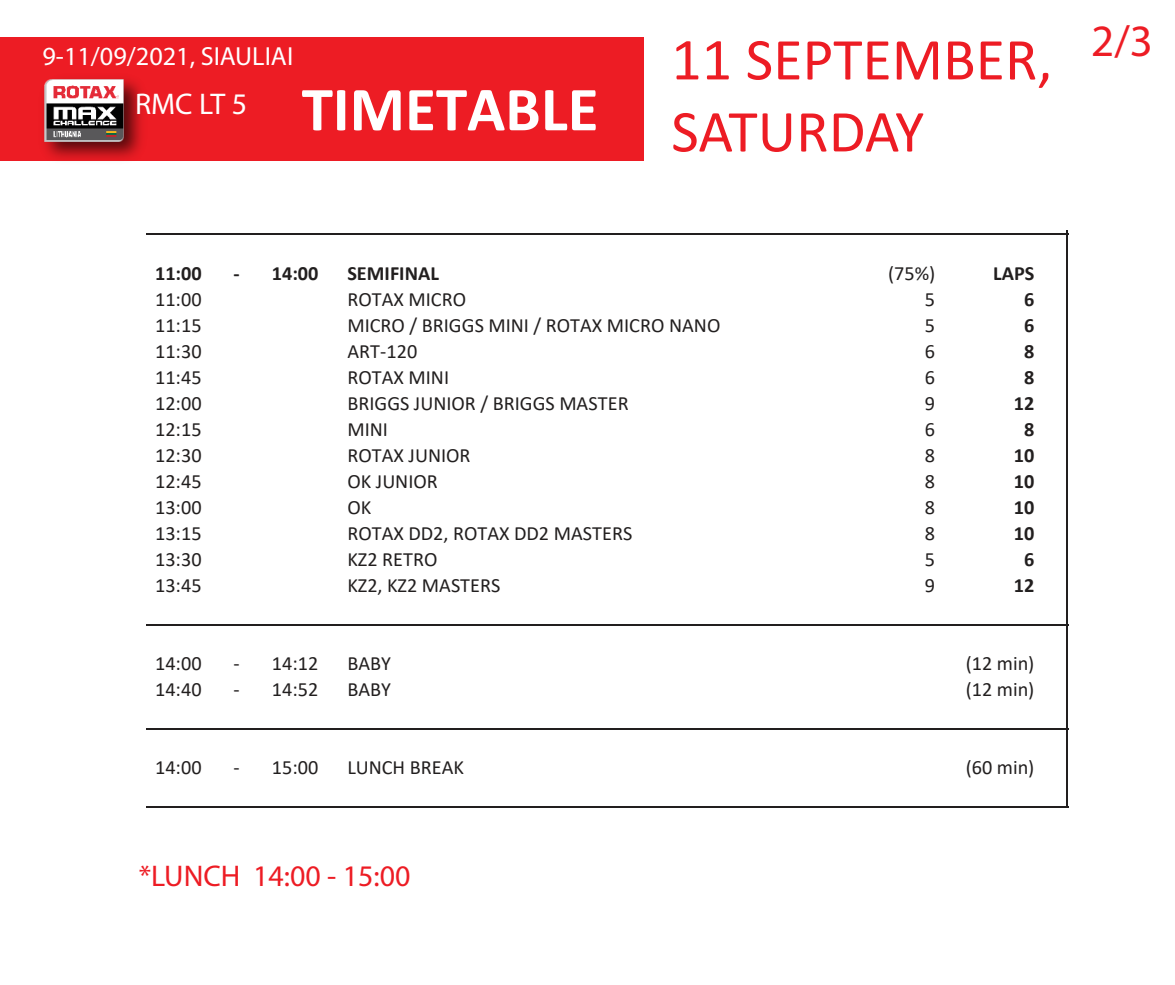
<style>
.page{position:relative;width:1175px;height:985px;background:#fff}
.page>*{position:absolute;margin:0;border:0;box-sizing:border-box;transform-origin:0 0}
.t1{font:700 63.38px "Calibri";color:#fff}
.t2{font:60px/72px "Calibri";color:#ed1c24}
.t3{font:45px "Myriad Pro";color:#ed1c24}
.t4{font:30px "Myriad Pro";color:#ed1c24}
.t5{font:30px "Myriad Pro";color:#fff}
.t6{font:26.25px "Myriad Pro";color:#fff}
.t7{font:20.25px "Calibri";color:#221f1f}
.t8{font:700 20.25px "Calibri";color:#221f1f}
</style>
<div class="page">
<div style="left:0;top:37px;width:643px;height:124px;background:#ed1c24"></div>
<img style="left:44px;top:79px;width:98px;height:80px">
<img style="left:44px;top:80px;width:80px;height:61px">
<hr style="left:1066px;top:231px;width:2px;height:577px;background:#221f1f">
<hr style="left:146px;top:233px;width:922px;height:2px;background:#221f1f">
<hr style="left:146px;top:624px;width:922px;height:2px;background:#221f1f">
<hr style="left:146px;top:728px;width:922px;height:2px;background:#221f1f">
<hr style="left:146px;top:806px;width:922px;height:2px;background:#221f1f">
<p class="t6" style="left:42px;top:47px;width:252px">9-11/09/2021, SIAULIAI</p>
<h3 class="t5" style="left:135px;top:93px;width:114px">RMC LT 5</h3>
<h1 class="t1" style="left:302px;top:86px;width:298px">TIMETABLE</h1>
<h2 class="t2" style="left:671px;top:27px;width:383px">11 SEPTEMBER,<br>SATURDAY</h2>
<h3 class="t3" style="left:1091px;top:24px;width:63px">2/3</h3>
<p class="t8" style="left:155px;top:265px;width:48px">11:00</p>
<p class="t8" style="left:233px;top:265px;width:87px">- 14:00</p>
<p class="t8" style="left:347px;top:265px;width:93px">SEMIFINAL</p>
<p class="t7" style="left:888px;top:265px;width:49px">(75%)</p>
<p class="t8" style="left:993px;top:265px;width:43px">LAPS</p>
<p class="t7" style="left:155px;top:291px;width:48px">11:00</p>
<p class="t7" style="left:347px;top:291px;width:120px">ROTAX MICRO</p>
<p class="t7" style="left:925px;top:291px;width:12px">5</p>
<p class="t8" style="left:1024px;top:292px;width:12px">6</p>
<p class="t7" style="left:155px;top:317px;width:48px">11:15</p>
<p class="t7" style="left:347px;top:317px;width:375px">MICRO / BRIGGS MINI / ROTAX MICRO NANO</p>
<p class="t7" style="left:925px;top:317px;width:12px">5</p>
<p class="t8" style="left:1024px;top:318px;width:12px">6</p>
<p class="t7" style="left:155px;top:343px;width:48px">11:30</p>
<p class="t7" style="left:347px;top:343px;width:71px">ART-120</p>
<p class="t7" style="left:925px;top:343px;width:12px">6</p>
<p class="t8" style="left:1024px;top:344px;width:12px">8</p>
<p class="t7" style="left:155px;top:369px;width:48px">11:45</p>
<p class="t7" style="left:347px;top:369px;width:103px">ROTAX MINI</p>
<p class="t7" style="left:925px;top:369px;width:12px">6</p>
<p class="t8" style="left:1024px;top:370px;width:12px">8</p>
<p class="t7" style="left:155px;top:395px;width:48px">12:00</p>
<p class="t7" style="left:347px;top:395px;width:283px">BRIGGS JUNIOR / BRIGGS MASTER</p>
<p class="t7" style="left:925px;top:395px;width:12px">9</p>
<p class="t8" style="left:1014px;top:396px;width:22px">12</p>
<p class="t7" style="left:155px;top:421px;width:48px">12:15</p>
<p class="t7" style="left:347px;top:421px;width:42px">MINI</p>
<p class="t7" style="left:925px;top:421px;width:12px">6</p>
<p class="t8" style="left:1024px;top:422px;width:12px">8</p>
<p class="t7" style="left:155px;top:447px;width:48px">12:30</p>
<p class="t7" style="left:347px;top:447px;width:125px">ROTAX JUNIOR</p>
<p class="t7" style="left:925px;top:447px;width:12px">8</p>
<p class="t8" style="left:1014px;top:448px;width:22px">10</p>
<p class="t7" style="left:155px;top:473px;width:48px">12:45</p>
<p class="t7" style="left:347px;top:473px;width:92px">OK JUNIOR</p>
<p class="t7" style="left:925px;top:473px;width:12px">8</p>
<p class="t8" style="left:1014px;top:474px;width:22px">10</p>
<p class="t7" style="left:155px;top:499px;width:48px">13:00</p>
<p class="t7" style="left:347px;top:499px;width:25px">OK</p>
<p class="t7" style="left:925px;top:499px;width:12px">8</p>
<p class="t8" style="left:1014px;top:500px;width:22px">10</p>
<p class="t7" style="left:155px;top:525px;width:48px">13:15</p>
<p class="t7" style="left:347px;top:525px;width:286px">ROTAX DD2, ROTAX DD2 MASTERS</p>
<p class="t7" style="left:925px;top:525px;width:12px">8</p>
<p class="t8" style="left:1014px;top:526px;width:22px">10</p>
<p class="t7" style="left:155px;top:552px;width:48px">13:30</p>
<p class="t7" style="left:347px;top:552px;width:92px">KZ2 RETRO</p>
<p class="t7" style="left:925px;top:552px;width:12px">5</p>
<p class="t8" style="left:1024px;top:552px;width:12px">6</p>
<p class="t7" style="left:155px;top:578px;width:48px">13:45</p>
<p class="t7" style="left:347px;top:578px;width:155px">KZ2, KZ2 MASTERS</p>
<p class="t7" style="left:925px;top:578px;width:12px">9</p>
<p class="t8" style="left:1014px;top:578px;width:22px">12</p>
<p class="t7" style="left:155px;top:656px;width:48px">14:00</p>
<p class="t7" style="left:233px;top:656px;width:86px">- 14:12</p>
<p class="t7" style="left:347px;top:656px;width:45px">BABY</p>
<p class="t7" style="left:966px;top:656px;width:70px">(12 min)</p>
<p class="t7" style="left:155px;top:682px;width:48px">14:40</p>
<p class="t7" style="left:233px;top:682px;width:86px">- 14:52</p>
<p class="t7" style="left:347px;top:682px;width:45px">BABY</p>
<p class="t7" style="left:966px;top:682px;width:70px">(12 min)</p>
<p class="t7" style="left:155px;top:760px;width:48px">14:00</p>
<p class="t7" style="left:233px;top:760px;width:86px">- 15:00</p>
<p class="t7" style="left:347px;top:760px;width:118px">LUNCH BREAK</p>
<p class="t7" style="left:966px;top:760px;width:70px">(60 min)</p>
<h3 class="t4" style="left:139px;top:865px;width:273px">*LUNCH 14:00 - 15:00</h3>
</div>
